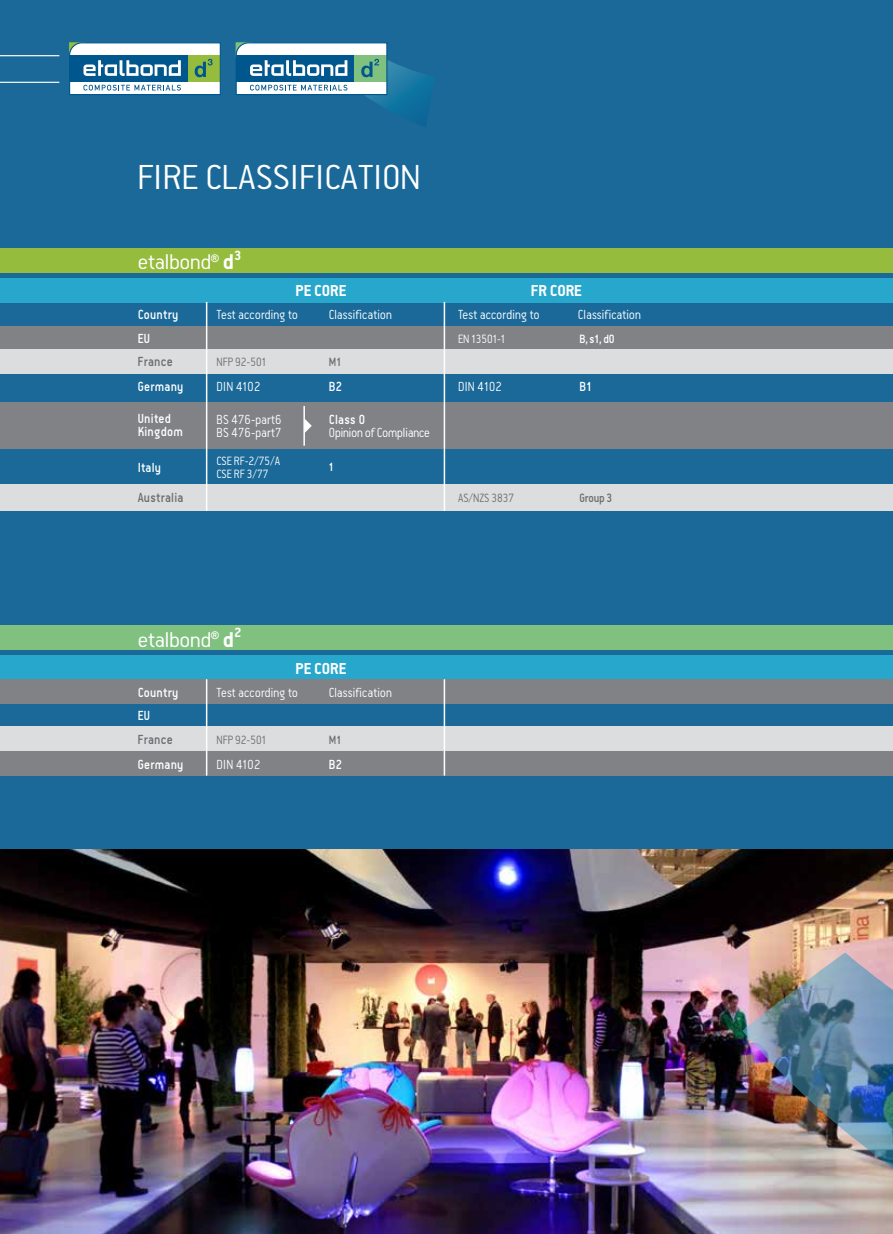
<style>
.page{position:relative;width:893px;height:1234px;background:#fff}
.page>*{position:absolute;margin:0;border:0;box-sizing:border-box;transform-origin:0 0}
.t1{font:300 39px "PF Premier Text";color:#fff}
.t2{font:300 24px "PF Premier Text";color:#fff}
.t3{font:700 24px "PF Premier Text";color:#fff}
.t4{font:700 17.85px "PF Premier Text";color:#fff}
.t5{font:300 14.85px/32.5px "PF Premier Text";letter-spacing:.02em;color:#fff;scale:.89 1}
.t6{font:500 14.85px/12.8px "PF Premier Text";letter-spacing:.02em;color:#fff;scale:.89 1}
.t7{font:500 14.85px "PF Premier Text";letter-spacing:.02em;color:#6d6e71;scale:.89 1}
.t8{font:300 14.85px "PF Premier Text";color:#fff;scale:.89 1}
.t9{font:300 13.5px/12.8px "PF Premier Text";color:#fff;scale:.89 1}
.t10{font:300 13.5px "PF Premier Text";color:#6d6e71;scale:.89 1}
.t11{font:500 13.5px "PF Premier Text";letter-spacing:-.02em;color:#6d6e71;scale:.89 1}
.t12{font:500 13.5px "PF Premier Text";color:#fff;scale:.89 1}
.t13{font:800 10.5px "CF Jeckyl";color:#fff}
</style>
<div class="page">
<div style="left:0;top:0;width:892px;height:1233px;background:#1a6999"></div>
<img style="left:0;top:849px;width:892px;height:384px">
<img style="left:742px;top:952px;width:151px;height:223px">
<div style="left:0;top:278px;width:892px;height:24px;background:#28a7cc"></div>
<div style="left:0;top:248px;width:892px;height:24px;background:#95bc3d"></div>
<div style="left:0;top:326px;width:892px;height:24px;background:#808285"></div>
<div style="left:0;top:349px;width:892px;height:24px;background:#dcddde"></div>
<div style="left:0;top:484px;width:892px;height:27px;background:#dcddde"></div>
<div style="left:0;top:402px;width:892px;height:47px;background:#808285"></div>
<hr style="left:206px;top:302px;width:1px;height:209px;background:#fff">
<hr style="left:444px;top:302px;width:1px;height:209px;background:#fff">
<hr style="left:303px;top:406px;width:2px;height:39px;background:#fff">
<svg style="left:305px;top:419px;width:7px;height:14px"></svg>
<hr style="left:0;top:55px;width:59px;height:1px;background:#fff">
<hr style="left:0;top:82px;width:59px;height:1px;background:#fff">
<svg style="left:236px;top:42px;width:199px;height:85px"></svg>
<svg style="left:69px;top:42px;width:152px;height:53px;background:#8bb3be"></svg>
<div style="left:0;top:750px;width:892px;height:25px;background:#808285"></div>
<div style="left:0;top:655px;width:892px;height:24px;background:#28a7cc"></div>
<div style="left:0;top:625px;width:892px;height:24px;background:#81c180"></div>
<div style="left:0;top:679px;width:892px;height:24px;background:#808285"></div>
<div style="left:0;top:726px;width:892px;height:24px;background:#dcddde"></div>
<hr style="left:206px;top:679px;width:1px;height:96px;background:#fff">
<hr style="left:444px;top:679px;width:1px;height:96px;background:#fff">
<h1 class="t1" style="left:137px;top:158px;width:285px">FIRE CLASSIFICATION</h1>
<h2 class="t2" style="left:138px;top:250px;width:75px">etalbond</h2>
<p class="t13" style="left:211px;top:252px;width:9px">®</p>
<h2 class="t3" style="left:223px;top:250px;width:20px">d<sup>3</sup></h2>
<p class="t4" style="left:296px;top:282px;width:52px">PE CORE</p>
<p class="t4" style="left:531px;top:282px;width:53px">FR CORE</p>
<p class="t6" style="left:138px;top:308px;width:47px">Country</p>
<p class="t5" style="left:458px;top:298px;width:93px">Test according to</p>
<p class="t5" style="left:578px;top:298px;width:72px">Classification</p>
<p class="t5" style="left:216px;top:298px;width:93px">Test according to</p>
<p class="t5" style="left:329px;top:298px;width:72px">Classification</p>
<p class="t6" style="left:138px;top:332px;width:15px">EU</p>
<p class="t7" style="left:138px;top:354px;width:41px">France</p>
<p class="t6" style="left:138px;top:380px;width:53px">Germany</p>
<p class="t6" style="left:138px;top:412px;width:52px">United<br>Kingdom</p>
<p class="t10" style="left:216px;top:355px;width:57px">NFP 92-501</p>
<p class="t5" style="left:216px;top:370px;width:74px">DIN 4102<br>BS 476-part6</p>
<p class="t5" style="left:216px;top:416px;width:74px">BS 476-part7</p>
<p class="t9" style="left:458px;top:332px;width:55px">EN 13501-1</p>
<p class="t12" style="left:579px;top:332px;width:41px">B, s1, d0</p>
<p class="t11" style="left:329px;top:355px;width:15px">M1</p>
<p class="t6" style="left:329px;top:380px;width:16px">B2</p>
<p class="t5" style="left:458px;top:370px;width:51px">DIN 4102</p>
<p class="t6" style="left:579px;top:380px;width:15px">B1</p>
<p class="t6" style="left:329px;top:413px;width:42px">Class 0</p>
<p class="t8" style="left:329px;top:425px;width:115px">Opinion of Compliance</p>
<p class="t6" style="left:138px;top:460px;width:28px">Italy</p>
<p class="t9" style="left:216px;top:454px;width:73px">CSE RF-2/75/A<br>CSE RF 3/77</p>
<p class="t12" style="left:329px;top:460px;width:7px">1</p>
<p class="t7" style="left:138px;top:490px;width:53px">Australia</p>
<p class="t10" style="left:458px;top:491px;width:65px">AS/NZS 3837</p>
<p class="t11" style="left:579px;top:491px;width:38px">Group 3</p>
<h2 class="t2" style="left:138px;top:627px;width:75px">etalbond</h2>
<p class="t13" style="left:211px;top:629px;width:9px">®</p>
<h2 class="t3" style="left:223px;top:627px;width:20px">d<sup>2</sup></h2>
<p class="t4" style="left:296px;top:659px;width:52px">PE CORE</p>
<p class="t6" style="left:138px;top:685px;width:47px">Country</p>
<p class="t5" style="left:216px;top:675px;width:93px">Test according to</p>
<p class="t5" style="left:329px;top:675px;width:72px">Classification</p>
<p class="t6" style="left:138px;top:709px;width:15px">EU</p>
<p class="t7" style="left:138px;top:731px;width:41px">France</p>
<p class="t6" style="left:138px;top:757px;width:53px">Germany</p>
<p class="t10" style="left:216px;top:732px;width:57px">NFP 92-501</p>
<p class="t5" style="left:216px;top:747px;width:51px">DIN 4102</p>
<p class="t11" style="left:329px;top:732px;width:15px">M1</p>
<p class="t6" style="left:329px;top:757px;width:16px">B2</p>
</div>
